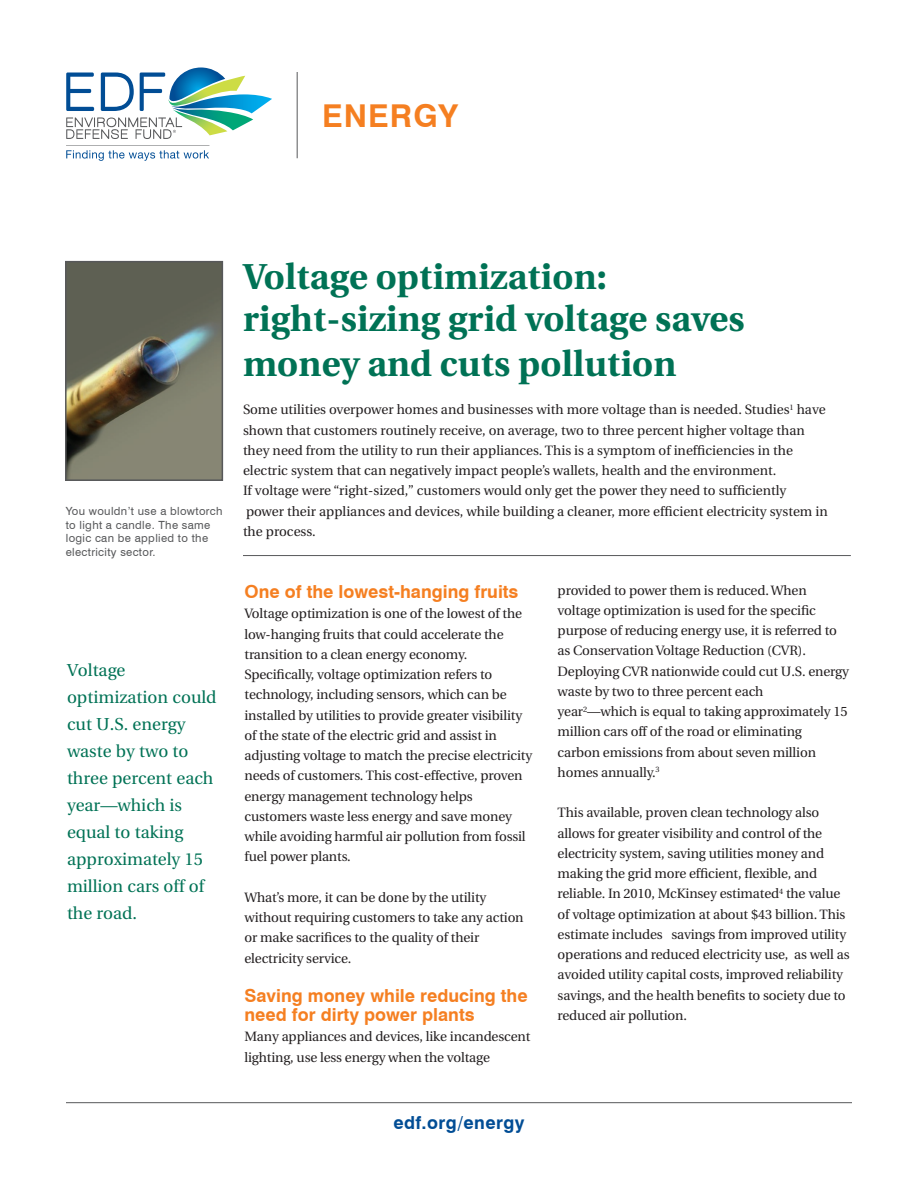
<style>
.page{position:relative;width:918px;height:1188px;background:#fff}
.page>*{position:absolute;margin:0;border:0;box-sizing:border-box;transform-origin:0 0}
.t1{font:700 36px/43.5px "Utopia";letter-spacing:.005em;color:#007255}
.t2{font:700 31.5px "Swiss 721 BT";letter-spacing:.035em;color:#f57f21}
.t3{font:700 18px/19.5px "Swiss 721 BT";color:#f57f21}
.t4{font:700 18px "Swiss 721 BT";letter-spacing:.025em;color:#014d95}
.t5{font:17.25px/27px "Utopia";color:#007255}
.t6{font:13.5px/20.2px "Utopia";letter-spacing:-.01em;color:#231f20}
.t7{font:11.25px/13.5px "Swiss 721 BT";letter-spacing:.03em;color:#57585a}
</style>
<div class="page">
<hr style="left:297px;top:72px;width:1px;height:86px;background:#57585a">
<svg style="left:66px;top:145px;width:144px;height:16px"></svg>
<svg style="left:66px;top:68px;width:206px;height:71px"></svg>
<hr style="left:66px;top:1102px;width:786px;height:1px;background:#57585a">
<img style="left:68px;top:264px;width:152px;height:214px">
<div style="left:65px;top:261px;width:158px;height:220px;border:2px solid #57585a"></div>
<hr style="left:243px;top:555px;width:608px;height:1px;background:#57585a">
<h2 class="t2" style="left:322px;top:97px;width:137px">ENERGY</h2>
<p class="t7" style="left:66px;top:504px;width:158px">You wouldn’t use a blowtorch to light a candle. The same logic can be applied to the electricity sector.</p>
<p class="t5" style="left:67px;top:657px;width:151px">Voltage optimization could cut U.S. energy waste by two to three percent each year—which is equal to taking approximately 15 million cars off of the road.</p>
<h1 class="t1" style="left:243px;top:255px;width:503px">Voltage optimization: right-sizing grid voltage saves money and cuts pollution</h1>
<p class="t6" style="left:243px;top:400px;width:586px">Some utilities overpower homes and businesses with more voltage than is needed. Studies<sup>1</sup> have shown that customers routinely receive, on average, two to three percent higher voltage than they need from the utility to run their appliances. This is a symptom of inefficiencies in the electric system that can negatively impact people’s wallets, health and the environment.<br>If voltage were “right-sized,” customers would only get the power they need to sufficiently power their appliances and devices, while building a cleaner, more efficient electricity system in the process.</p>
<h3 class="t3" style="left:244px;top:582px;width:275px">One of the lowest-hanging fruits</h3>
<p class="t6" style="left:244px;top:604px;width:289px">Voltage optimization is one of the lowest of the low-hanging fruits that could accelerate the transition to a clean energy economy.<br>Specifically, voltage optimization refers to technology, including sensors, which can be installed by utilities to provide greater visibility of the state of the electric grid and assist in adjusting voltage to match the precise electricity needs of customers. This cost-effective, proven energy management technology helps customers waste less energy and save money while avoiding harmful air pollution from fossil fuel power plants.</p>
<p class="t6" style="left:244px;top:887px;width:281px">What’s more, it can be done by the utility without requiring customers to take any action or make sacrifices to the quality of their electricity service.</p>
<h3 class="t3" style="left:244px;top:985px;width:285px">Saving money while reducing the need for dirty power plants</h3>
<p class="t6" style="left:244px;top:1027px;width:287px">Many appliances and devices, like incandescent lighting, use less energy when the voltage</p>
<h3 class="t4" style="left:393px;top:1112px;width:133px">edf.org/energy</h3>
<p class="t6" style="left:558px;top:580px;width:293px">provided to power them is reduced. When voltage optimization is used for the specific purpose of reducing energy use, it is referred to as Conservation Voltage Reduction (CVR).<br>Deploying CVR nationwide could cut U.S. energy waste by two to three percent each<br>year<sup>2</sup>—which is equal to taking approximately 15 million cars off of the road or eliminating<br>carbon emissions from about seven million homes annually.<sup>3</sup></p>
<p class="t6" style="left:558px;top:803px;width:293px">This available, proven clean technology also allows for greater visibility and control of the electricity system, saving utilities money and making the grid more efficient, flexible, and reliable. In 2010, McKinsey estimated<sup>4</sup> the value of voltage optimization at about $43 billion. This estimate includes savings from improved utility operations and reduced electricity use, as well as avoided utility capital costs, improved reliability savings, and the health benefits to society due to reduced air pollution.</p>
</div>
